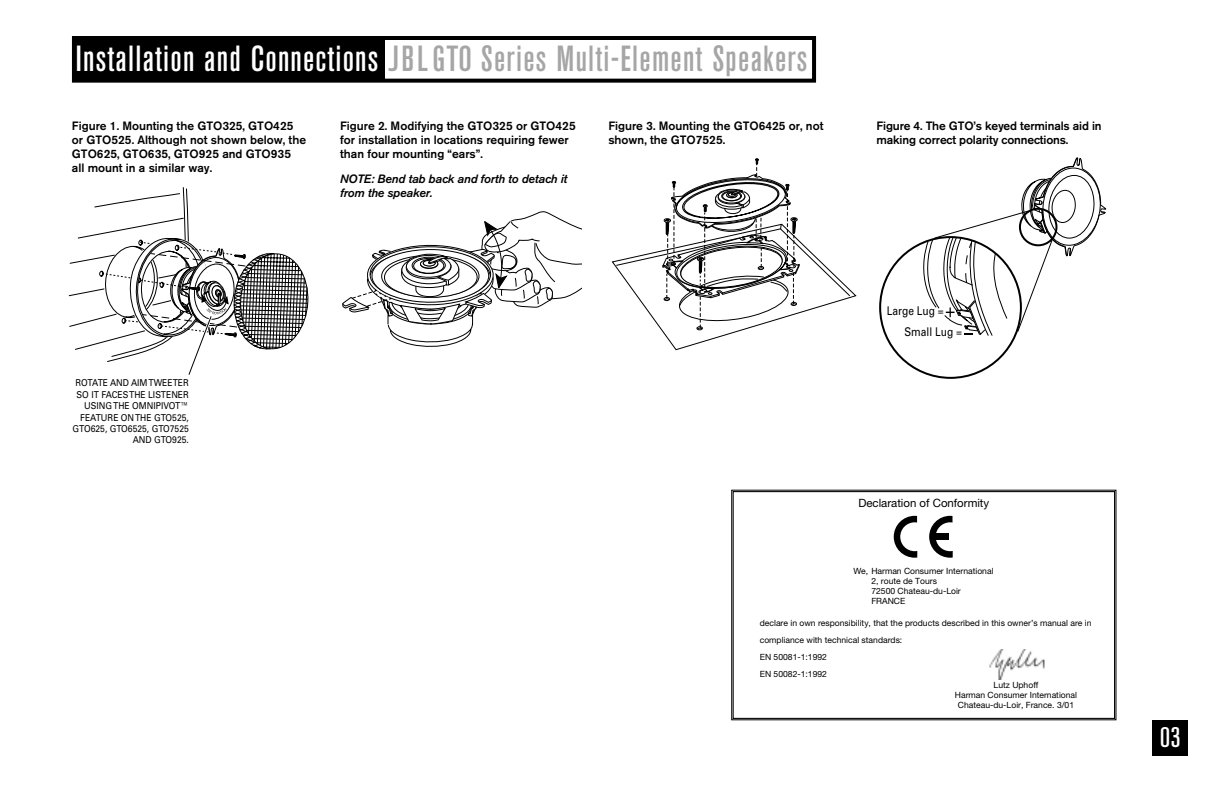
<style>
.page{position:relative;width:1224px;height:792px;background:#fff}
.page>*{position:absolute;margin:0;border:0;box-sizing:border-box;transform-origin:0 0}
.t1{font:500 condensed 36px "Akzidenz Grotesk BE";letter-spacing:.035em;color:#a6a6a6}
.t2{font:500 condensed 28px "Akzidenz Grotesk BE";color:#fff}
.t3{font:500 12px/14px "Akzidenz Grotesk BE";color:#000}
.t4{font:italic 500 12px/14px "Akzidenz Grotesk BE";letter-spacing:-.01em;color:#000}
.t5{font:12px/21.2px "Univers";color:#000;scale:.85 1}
.t6{font:11.4px "Helvetica Neue";color:#000}
.t7{font:9.6px/11.4px "Univers";color:#000;text-align:right;scale:.9 1}
.t8{font:8.6px/10.2px "Helvetica Neue";color:#000}
.s1{color:#fff}
</style>
<div class="page">
<div style="left:1152px;top:720px;width:36px;height:36px;background:#000"></div>
<div style="left:72px;top:36px;width:313px;height:45px;background:#000"></div>
<div style="left:72px;top:36px;width:744px;height:47px;border:4px solid #000"></div>
<svg style="left:68px;top:187px;width:241px;height:188px"></svg>
<svg style="left:342px;top:211px;width:239px;height:136px"></svg>
<svg style="left:611px;top:159px;width:246px;height:192px"></svg>
<svg style="left:879px;top:157px;width:228px;height:222px"></svg>
<div style="left:733px;top:491px;width:382px;height:228px;border:1px solid #000"></div>
<svg style="left:894px;top:516px;width:23px;height:42px"></svg>
<svg style="left:929px;top:516px;width:24px;height:42px"></svg>
<div style="left:934px;top:533px;width:14px;height:7px;background:#000"></div>
<img style="left:989px;top:649px;width:55px;height:31px">
<h1 class="t1" style="left:76px;top:46px;width:733px"><span class="s1">Installation and Connections</span> JBLGTO Series Multi-Element Speakers</h1>
<p class="t3" style="left:72px;top:121px;width:236px">Figure 1. Mounting the GTO325, GTO425 or GTO525. Although not shown below, the GTO625, GTO635, GTO925 and GTO935 all mount in a similar way.</p>
<p class="t3" style="left:340px;top:121px;width:237px">Figure 2. Modifying the GTO325 or GTO425 for installation in locations requiring fewer than four mounting “ears”.</p>
<p class="t4" style="left:340px;top:173px;width:229px">NOTE: Bend tab back and forth to detach it from the speaker.</p>
<p class="t3" style="left:608px;top:121px;width:217px">Figure 3. Mounting the GTO6425 or, not shown, the GTO7525.</p>
<p class="t3" style="left:877px;top:121px;width:227px">Figure 4. The GTO’s keyed terminals aid in making correct polarity connections.</p>
<p class="t7" style="left:73px;top:378px;width:131px">ROTATE AND AIM TWEETER<br>SO IT FACES THE LISTENER<br>USING THE OMNIPIVOT™<br>FEATURE ON THE GTO525,<br>GTO625, GTO6525, GTO7525<br>AND GTO925.</p>
<p class="t5" style="left:904px;top:302px;width:69px;text-indent:-18px">Large Lug =<br>Small Lug =</p>
<p class="t6" style="left:858px;top:499px;width:132px">Declaration of Conformity</p>
<p class="t8" style="left:871px;top:566px;width:124px;text-indent:-18px">We, Harman Consumer International<br>2, route de Tours<br>72500 Chateau-du-Loir<br>FRANCE</p>
<p class="t8" style="left:760px;top:615px;width:333px;line-height:17.2px">declare in own responsibility, that the products described in this owner’s manual are in compliance with technical standards:<br>EN 50081-1:1992<br>EN 50082-1:1992</p>
<p class="t8" style="left:955px;top:681px;width:124px;text-align:center">Lutz Uphoff<br>Harman Consumer International<br>Chateau-du-Loir, France. 3/01</p>
<h2 class="t2" style="left:1160px;top:727px;width:22px">03</h2>
</div>
